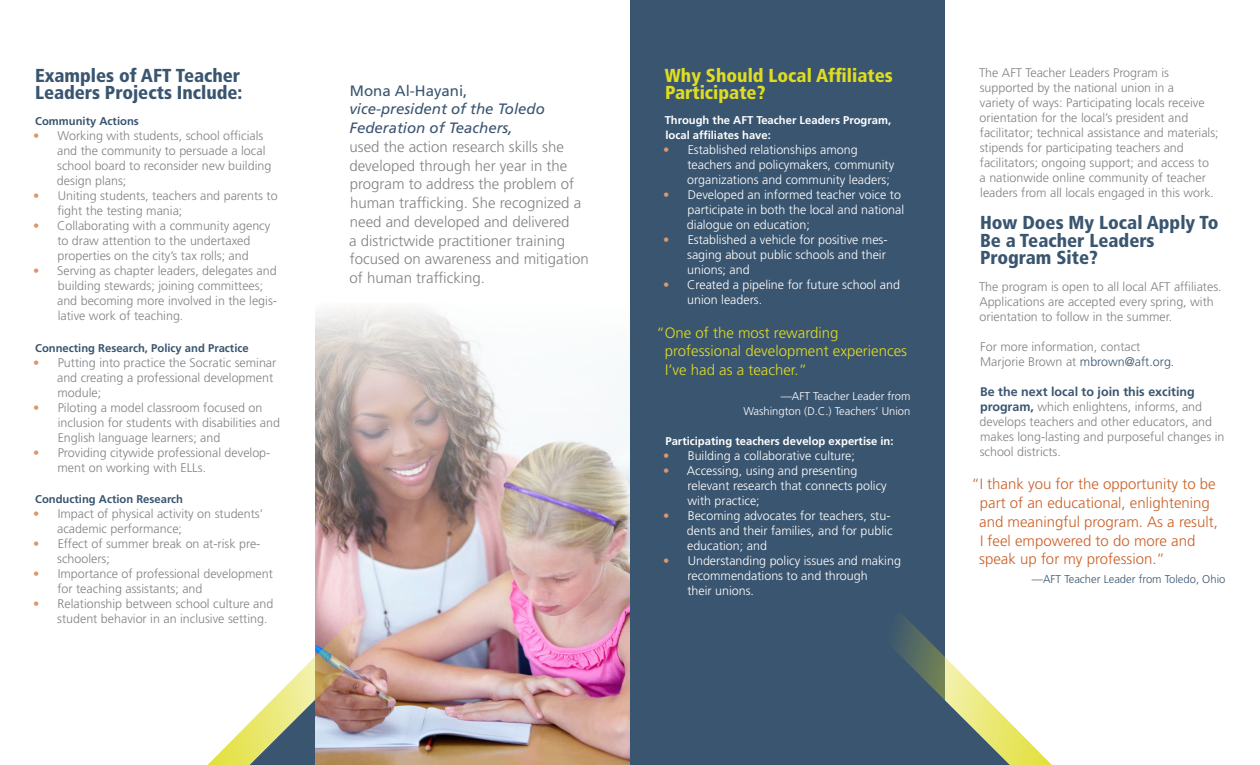
<style>
.page{position:relative;width:1260px;height:765px;background:#fff}
.page>*{position:absolute;margin:0;border:0;box-sizing:border-box;transform-origin:0 0}
.t1{font:900 condensed 18.75px/17.5px "Frutiger LT Std";color:#3a5570}
.t2{font:900 condensed 18.75px/17.5px "Frutiger LT Std";color:#dfdc21}
.t3{font:300 15px/18.8px "Frutiger LT Std";color:#808285}
.t4{font:300 15px/18.8px "Frutiger LT Std";color:#ca6128}
.t5{font:300 15px/18.8px "Frutiger LT Std";color:#dfdc21}
.t6{font:italic 15px/18.8px "Frutiger LT Std";color:#3a5570}
.t7{font:15px "Frutiger LT Std";color:#3a5570}
.t8{font:300 12.5px/15px "Frutiger LT Std";color:#808285}
.t9{font:300 12.5px/15px "Frutiger LT Std";color:#fff}
.t10{font:700 11.25px/15px "Frutiger LT Std";color:#fff}
.t11{font:700 11.25px "Frutiger LT Std";color:#3a5570}
.t12{font:300 11.25px/15px "Frutiger LT Std";color:#fff;text-align:right}
.t13{font:300 11.25px "Frutiger LT Std";color:#3a5570}
.s1{color:#dc976c}
.s2{color:#3a5570}
.s3{font-weight:700;color:#3a5570}
</style>
<div class="page">
<img style="left:315px;top:308px;width:315px;height:457px">
<div style="left:630px;top:0;width:315px;height:765px;background:#3a5570"></div>
<img style="left:207px;top:613px;width:195px;height:152px">
<svg style="left:896px;top:616px;width:156px;height:149px"></svg>
<h1 class="t1" style="left:35px;top:66px;width:209px">Examples of AFT Teacher<br>Leaders Projects Include:</h1>
<p class="t11" style="left:35px;top:115px;width:105px">Community Actions</p>
<p class="t8" style="left:57px;top:129px;width:216px;text-indent:-24px"><span class="s1">•</span> Working with students, school officials and the community to persuade a local school board to reconsider new building design plans;</p>
<p class="t8" style="left:57px;top:189px;width:222px;text-indent:-24px"><span class="s1">•</span> Uniting students, teachers and parents to fight the testing mania;</p>
<p class="t8" style="left:33px;top:219px;width:239px;text-align:center"><span class="s1">•</span> Collaborating with a community agency to draw attention to the undertaxed properties on the city’s tax rolls; and</p>
<p class="t8" style="left:57px;top:264px;width:221px;text-indent:-24px"><span class="s1">•</span> Serving as chapter leaders, delegates and building stewards; joining committees; and becoming more involved in the legis&shy;lative work of teaching.</p>
<p class="t11" style="left:35px;top:341px;width:215px">Connecting Research, Policy and Practice</p>
<p class="t8" style="left:57px;top:355px;width:221px;text-indent:-24px"><span class="s1">•</span> Putting into practice the Socratic seminar and creating a professional development module;</p>
<p class="t8" style="left:58px;top:400px;width:224px;text-indent:-24px"><span class="s1">•</span> Piloting a model classroom focused on inclusion for students with disabilities and<br>English language learners; and</p>
<p class="t8" style="left:58px;top:445px;width:214px;text-indent:-24px"><span class="s1">•</span> Providing citywide professional develop&shy;ment on working with ELLs.</p>
<p class="t11" style="left:35px;top:493px;width:149px">Conducting Action Research</p>
<p class="t8" style="left:57px;top:507px;width:208px;text-indent:-24px"><span class="s1">•</span> Impact of physical activity on students’ academic performance;</p>
<p class="t8" style="left:57px;top:537px;width:205px;text-indent:-24px"><span class="s1">•</span> Effect of summer break on at-risk pre&shy;schoolers;</p>
<p class="t8" style="left:57px;top:567px;width:217px;text-indent:-24px"><span class="s1">•</span> Importance of professional development for teaching assistants; and</p>
<p class="t8" style="left:57px;top:597px;width:218px;text-indent:-24px"><span class="s1">•</span> Relationship between school culture and student behavior in an inclusive setting.</p>
<p class="t7" style="left:350px;top:82px;width:119px">Mona Al-Hayani,</p>
<p class="t6" style="left:349px;top:100px;width:197px">vice-president of the Toledo<br>Federation of Teachers,</p>
<p class="t3" style="left:349px;top:138px;width:241px">used the action research skills she developed through her year in the program to address the problem of human trafficking. She recognized a need and developed and delivered<br>a districtwide practitioner training focused on awareness and mitigation of human trafficking.</p>
<h1 class="t2" style="left:665px;top:66px;width:229px">Why Should Local Affiliates<br>Participate?</h1>
<p class="t10" style="left:665px;top:112px;width:228px">Through the AFT Teacher Leaders Program, local affiliates have:</p>
<p class="t9" style="left:687px;top:142px;width:209px;text-indent:-24px"><span class="s1">•</span> Established relationships among teachers and policymakers, community organizations and community leaders;</p>
<p class="t9" style="left:687px;top:187px;width:219px;text-indent:-24px"><span class="s1">•</span> Developed an informed teacher voice to participate in both the local and national dialogue on education;</p>
<p class="t9" style="left:687px;top:232px;width:202px;text-indent:-24px"><span class="s1">•</span> Established a vehicle for positive mes&shy;saging about public schools and their unions; and</p>
<p class="t9" style="left:687px;top:277px;width:214px;text-indent:-24px"><span class="s1">•</span> Created a pipeline for future school and union leaders.</p>
<p class="t5" style="left:665px;top:323px;width:244px;text-indent:-8px">“One of the most rewarding professional development experiences<br>I’ve had as a teacher.”</p>
<p class="t12" style="left:743px;top:389px;width:169px">—AFT Teacher Leader from<br>Washington (D.C.) Teachers’ Union</p>
<p class="t10" style="left:665px;top:434px;width:230px">Participating teachers develop expertise in:</p>
<p class="t9" style="left:663px;top:448px;width:193px"><span class="s1">•</span> Building a collaborative culture;</p>
<p class="t9" style="left:688px;top:463px;width:201px;text-indent:-24px"><span class="s1">•</span> Accessing, using and presenting relevant research that connects policy with practice;</p>
<p class="t9" style="left:687px;top:508px;width:207px;text-indent:-24px"><span class="s1">•</span> Becoming advocates for teachers, stu&shy;dents and their families, and for public education; and</p>
<p class="t9" style="left:687px;top:553px;width:215px;text-indent:-24px"><span class="s1">•</span> Understanding policy issues and making recommendations to and through<br>their unions.</p>
<p class="t8" style="left:979px;top:65px;width:241px">The AFT Teacher Leaders Program is supported by the national union in a<br>variety of ways: Participating locals receive orientation for the local’s president and facilitator; technical assistance and materials; stipends for participating teachers and facilitators; ongoing support; and access to<br>a nationwide online community of teacher leaders from all locals engaged in this work.</p>
<h1 class="t1" style="left:980px;top:214px;width:240px">How Does My Local Apply To<br>Be a Teacher Leaders<br>Program Site?</h1>
<p class="t8" style="left:979px;top:279px;width:244px">The program is open to all local AFT affiliates.<br>Applications are accepted every spring, with orientation to follow in the summer.</p>
<p class="t8" style="left:980px;top:339px;width:196px">For more information, contact<br>Marjorie Brown at <span class="s2">mbrown@aft.org.</span></p>
<p class="t8" style="left:979px;top:384px;width:247px"><span class="s3">Be the next local to join this exciting program,</span> which enlightens, informs, and develops teachers and other educators, and makes long-lasting and purposeful changes in school districts.</p>
<p class="t4" style="left:979px;top:475px;width:240px;text-indent:-8px">“I thank you for the opportunity to be part of an educational, enlightening and meaningful program. As a result, I feel empowered to do more and speak up for my profession.”</p>
<p class="t13" style="left:1032px;top:573px;width:195px">—AFT Teacher Leader from Toledo, Ohio</p>
</div>
